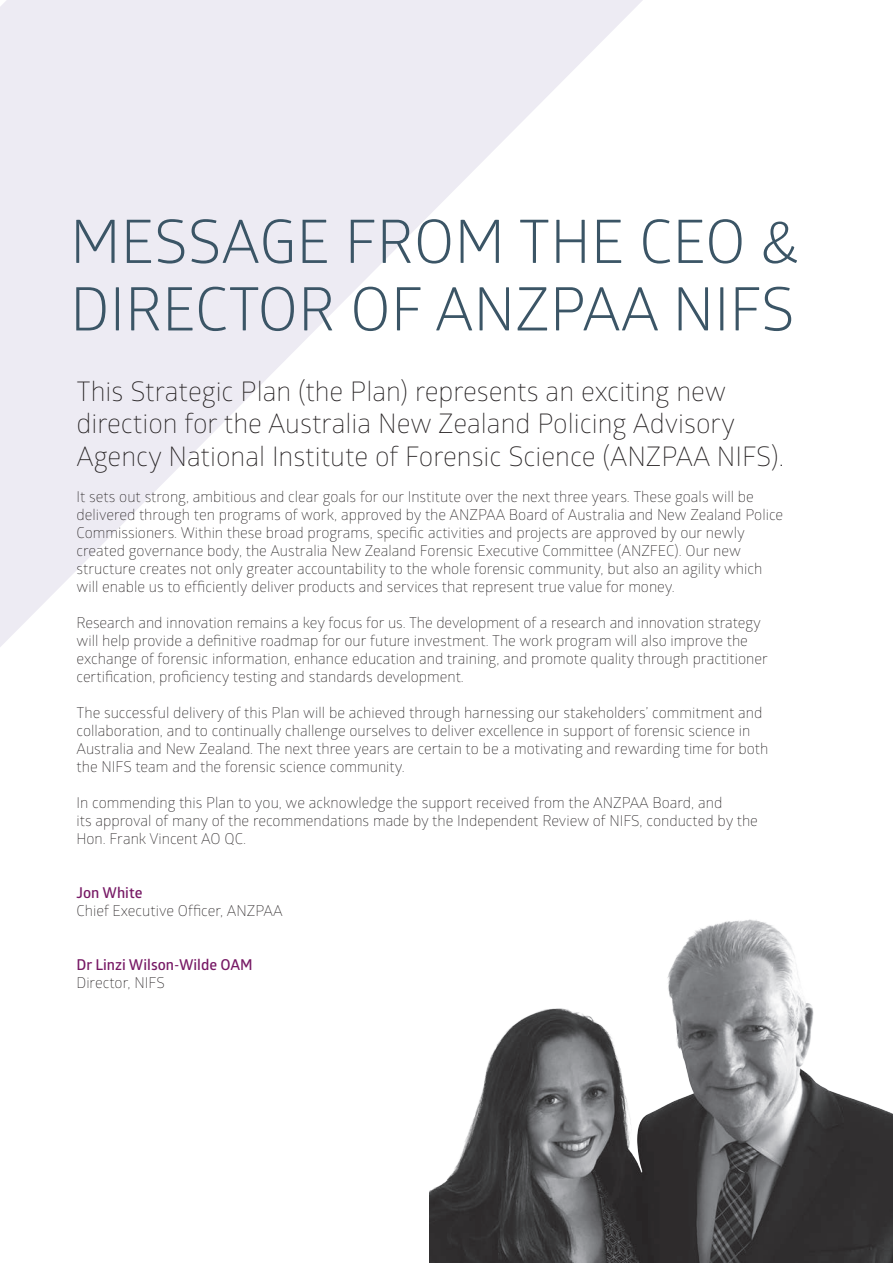
<style>
.page{position:relative;width:893px;height:1263px;background:#fff}
.page>*{position:absolute;margin:0;border:0;box-sizing:border-box;transform-origin:0 0}
.t1{font:60px/67.5px "Glober";color:#3b5566}
.t2{font:300 27px/32.4px "Glober";color:#231f20}
.t3{font:300 15px/18px "Glober";color:#231f20}
.t4{font:600 15px "Glober";color:#771965}
</style>
<div class="page">
<svg style="left:0;top:0;width:643px;height:647px"></svg>
<img style="left:429px;top:919px;width:464px;height:344px">
<h1 class="t1" style="left:70px;top:205px;width:730px">MESSAGE FROM THE CEO &amp;<br>DIRECTOR OF ANZPAA NIFS</h1>
<h2 class="t2" style="left:77px;top:374px;width:709px">This Strategic Plan (the Plan) represents an exciting new direction for the Australia New Zealand Policing Advisory<br>Agency National Institute of Forensic Science (ANZPAA NIFS).</h2>
<p class="t3" style="left:77px;top:487px;width:708px">It sets out strong, ambitious and clear goals for our Institute over the next three years. These goals will be delivered through ten programs of work, approved by the ANZPAA Board of Australia and New Zealand Police Commissioners. Within these broad programs, specific activities and projects are approved by our newly created governance body, the Australia New Zealand Forensic Executive Committee (ANZFEC). Our new structure creates not only greater accountability to the whole forensic community, but also an agility which will enable us to efficiently deliver products and services that represent true value for money.</p>
<p class="t3" style="left:77px;top:613px;width:693px">Research and innovation remains a key focus for us. The development of a research and innovation strategy will help provide a definitive roadmap for our future investment. The work program will also improve the exchange of forensic information, enhance education and training, and promote quality through practitioner certification, proficiency testing and standards development.</p>
<p class="t3" style="left:77px;top:703px;width:693px">The successful delivery of this Plan will be achieved through harnessing our stakeholders’ commitment and collaboration, and to continually challenge ourselves to deliver excellence in support of forensic science in Australia and New Zealand. The next three years are certain to be a motivating and rewarding time for both the NIFS team and the forensic science community.</p>
<p class="t3" style="left:77px;top:793px;width:683px">In commending this Plan to you, we acknowledge the support received from the ANZPAA Board, and<br>its approval of many of the recommendations made by the Independent Review of NIFS, conducted by the<br>Hon. Frank Vincent AO QC.</p>
<p class="t4" style="left:77px;top:882px;width:67px">Jon White</p>
<p class="t3" style="left:77px;top:901px;width:208px">Chief Executive Officer, ANZPAA</p>
<p class="t4" style="left:77px;top:954px;width:178px">Dr Linzi Wilson-Wilde OAM</p>
<p class="t3" style="left:77px;top:973px;width:90px">Director, NIFS</p>
</div>
